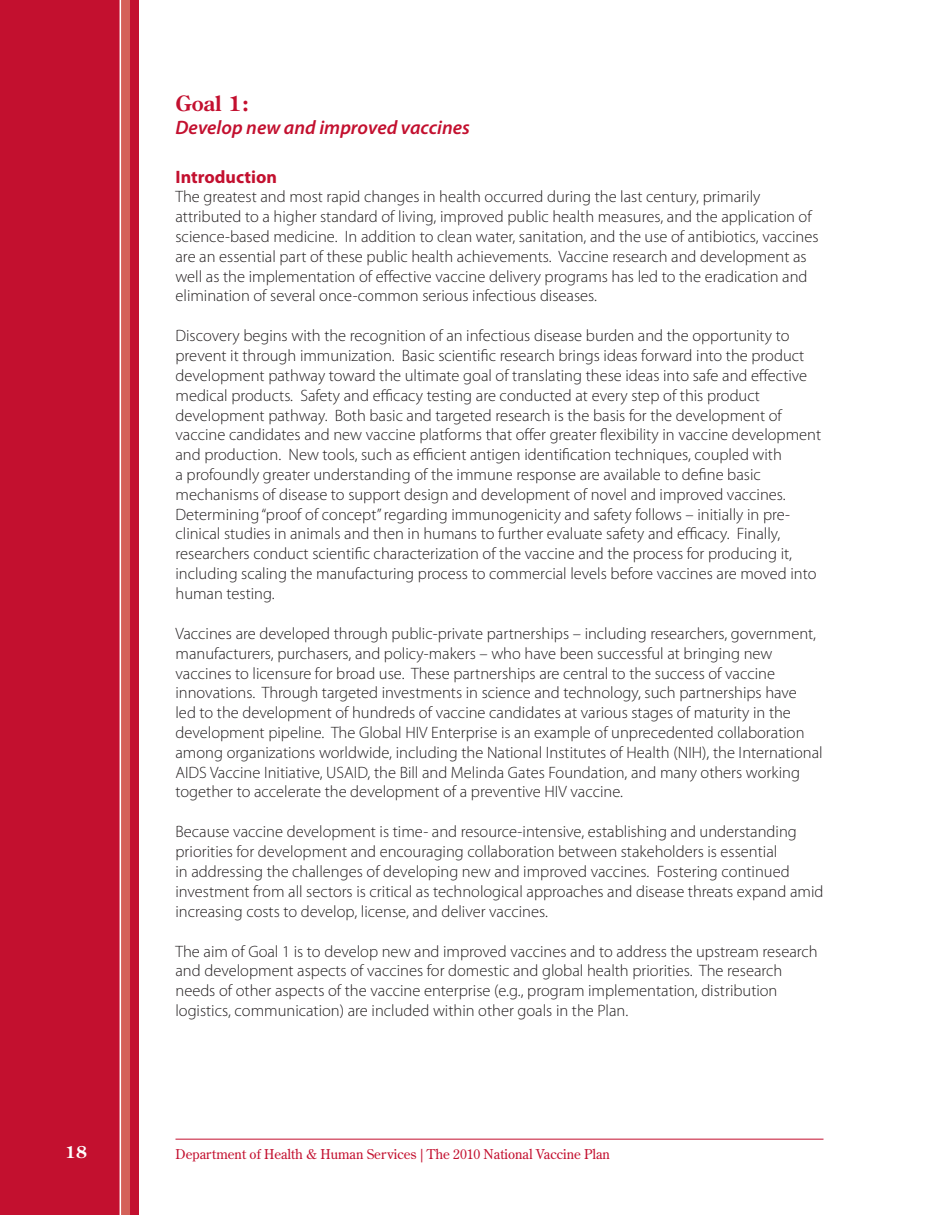
<style>
.page{position:relative;width:945px;height:1215px;background:#fff}
.page>*{position:absolute;margin:0;border:0;box-sizing:border-box;transform-origin:0 0}
.t1{font:700 21px "Century Old Style Std";color:#c3102f}
.Objectives{font:italic 600 19.5px "Myriad Pro";color:#c3102f}
.Objective__Strategie{font:700 18px "Myriad Pro";color:#c3102f}
.t2{font:300 16.5px/19.8px "Myriad Pro";color:#231f20}
.t3{font:700 16.5px "Century Old Style Std";color:#fff}
.t4{font:13.5px "Century Old Style Std";color:#c3102f}
</style>
<div class="page">
<div style="left:0;top:0;width:139px;height:1215px;background:#c3102f"></div>
<div style="left:121px;top:0;width:9px;height:1215px;background:#d46159"></div>
<hr style="left:120px;top:0;width:1px;height:1215px;background:#fff">
<hr style="left:176px;top:1139px;width:648px;height:1px;background:#c3102f">
<p class="t1" style="left:176px;top:89px;width:75px">Goal 1:</p>
<p class="Objectives" style="left:176px;top:115px;width:296px">Develop new and improved vaccines</p>
<p class="Objective__Strategie" style="left:176px;top:165px;width:103px">Introduction</p>
<p class="t2" style="left:176px;top:187px;width:645px">The greatest and most rapid changes in health occurred during the last century, primarily attributed to a higher standard of living, improved public health measures, and the application of science-based medicine. In addition to clean water, sanitation, and the use of antibiotics, vaccines are an essential part of these public health achievements. Vaccine research and development as well as the implementation of effective vaccine delivery programs has led to the eradication and elimination of several once-common serious infectious diseases.</p>
<p class="t2" style="left:176px;top:326px;width:647px">Discovery begins with the recognition of an infectious disease burden and the opportunity to prevent it through immunization. Basic scientific research brings ideas forward into the product development pathway toward the ultimate goal of translating these ideas into safe and effective medical products. Safety and efficacy testing are conducted at every step of this product development pathway. Both basic and targeted research is the basis for the development of vaccine candidates and new vaccine platforms that offer greater flexibility in vaccine development and production. New tools, such as efficient antigen identification techniques, coupled with<br>a profoundly greater understanding of the immune response are available to define basic mechanisms of disease to support design and development of novel and improved vaccines.<br>Determining“proof of concept”regarding immunogenicity and safety follows – initially in pre&shy;clinical studies in animals and then in humans to further evaluate safety and efficacy. Finally, researchers conduct scientific characterization of the vaccine and the process for producing it, including scaling the manufacturing process to commercial levels before vaccines are moved into human testing.</p>
<p class="t2" style="left:176px;top:624px;width:649px">Vaccines are developed through public-private partnerships – including researchers, government, manufacturers, purchasers, and policy-makers – who have been successful at bringing new vaccines to licensure for broad use. These partnerships are central to the success of vaccine innovations. Through targeted investments in science and technology, such partnerships have<br>led to the development of hundreds of vaccine candidates at various stages of maturity in the development pipeline. The Global HIV Enterprise is an example of unprecedented collaboration among organizations worldwide, including the National Institutes of Health (NIH), the International AIDS Vaccine Initiative, USAID, the Bill and Melinda Gates Foundation, and many others working together to accelerate the development of a preventive HIV vaccine.</p>
<p class="t2" style="left:176px;top:822px;width:649px">Because vaccine development is time- and resource-intensive, establishing and understanding priorities for development and encouraging collaboration between stakeholders is essential<br>in addressing the challenges of developing new and improved vaccines. Fostering continued investment from all sectors is critical as technological approaches and disease threats expand amid increasing costs to develop, license, and deliver vaccines.</p>
<p class="t2" style="left:176px;top:941px;width:644px">The aim of Goal 1 is to develop new and improved vaccines and to address the upstream research and development aspects of vaccines for domestic and global health priorities. The research needs of other aspects of the vaccine enterprise (e.g., program implementation, distribution logistics, communication) are included within other goals in the Plan.</p>
<p class="t3" style="left:65px;top:1141px;width:23px">18</p>
<p class="t4" style="left:176px;top:1145px;width:436px">Department of Health &amp; Human Services | The 2010 National Vaccine Plan</p>
</div>
